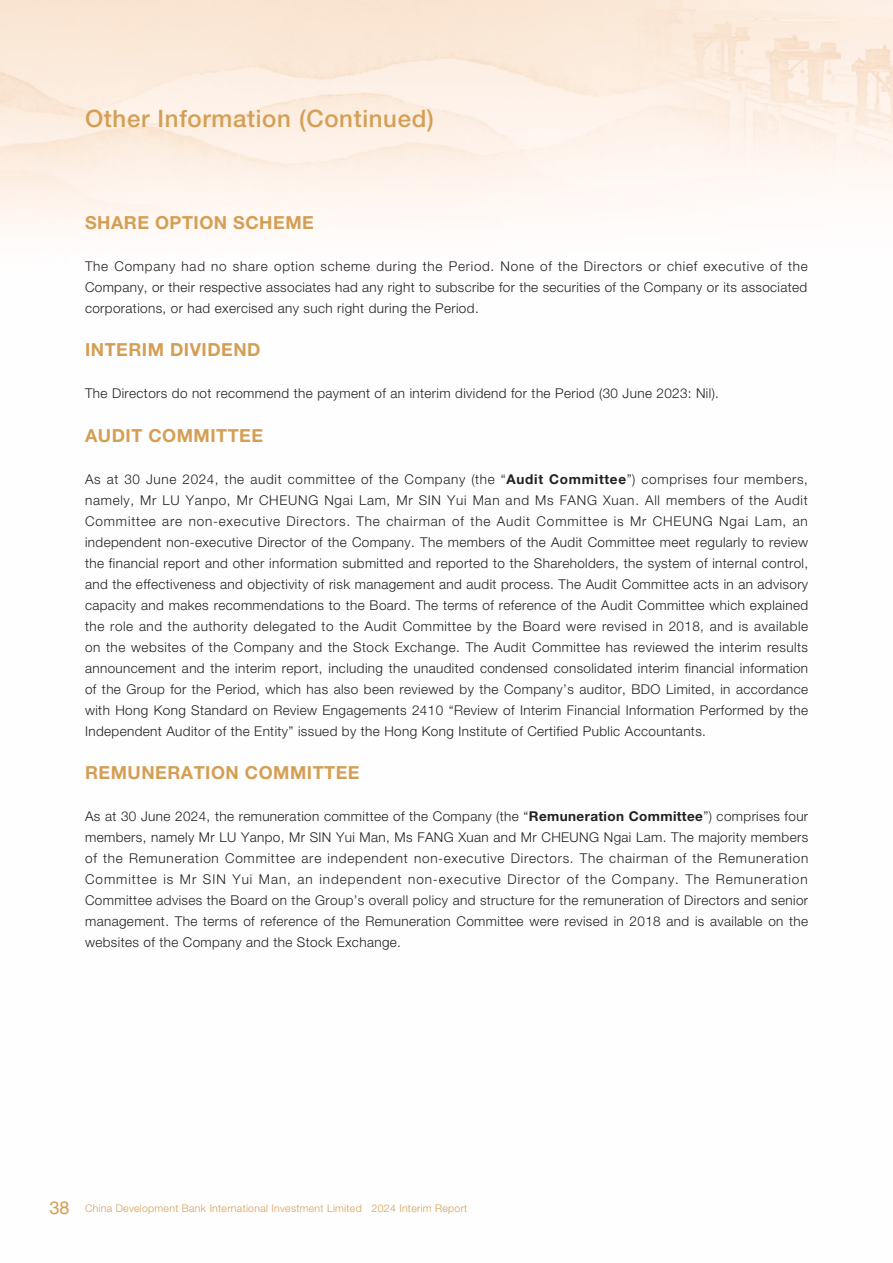
<style>
.page{position:relative;width:893px;height:1263px;background:#fff}
.page>*{position:absolute;margin:0;border:0;box-sizing:border-box;transform-origin:0 0}
.t1{font:500 24px "Helvetica Neue LT Std";letter-spacing:.03em;color:#d49f54}
.t2{font:700 18px "Helvetica Neue LT Std";letter-spacing:.03em;color:#d49f54}
.t3{font:300 13.5px/21px "Helvetica Neue LT Std";letter-spacing:.03em;color:#231f20;text-align:justify}
.t4{font:300 10.5px "Helvetica Neue LT Std";letter-spacing:.03em;color:#d49f54}
.s1{font-weight:700}
.s2{font-family:"Helvetica LT Std";font-weight:400;font-size:18px}
</style>
<div class="page">
<img style="left:0;top:0;width:893px;height:229px">
<h1 class="t1" style="left:85px;top:104px;width:350px">Other Information (Continued)</h1>
<h2 class="t2" style="left:85px;top:211px;width:230px">SHARE OPTION SCHEME</h2>
<p class="t3" style="left:85px;top:255px;width:724px">The Company had no share option scheme during the Period. None of the Directors or chief executive of the Company, or their respective associates had any right to subscribe for the securities of the Company or its associated corporations, or had exercised any such right during the Period.</p>
<h2 class="t2" style="left:85px;top:339px;width:177px">INTERIM DIVIDEND</h2>
<p class="t3" style="left:85px;top:383px;width:635px">The Directors do not recommend the payment of an interim dividend for the Period (30 June 2023: Nil).</p>
<h2 class="t2" style="left:85px;top:424px;width:180px">AUDIT COMMITTEE</h2>
<p class="t3" style="left:85px;top:468px;width:725px">As at 30 June 2024, the audit committee of the Company (the “<span class="s1">Audit Committee</span>”) comprises four members, namely, Mr LU Yanpo, Mr CHEUNG Ngai Lam, Mr SIN Yui Man and Ms FANG Xuan. All members of the Audit Committee are non-executive Directors. The chairman of the Audit Committee is Mr CHEUNG Ngai Lam, an independent non-executive Director of the Company. The members of the Audit Committee meet regularly to review the financial report and other information submitted and reported to the Shareholders, the system of internal control, and the effectiveness and objectivity of risk management and audit process. The Audit Committee acts in an advisory capacity and makes recommendations to the Board. The terms of reference of the Audit Committee which explained the role and the authority delegated to the Audit Committee by the Board were revised in 2018, and is available on the websites of the Company and the Stock Exchange. The Audit Committee has reviewed the interim results announcement and the interim report, including the unaudited condensed consolidated interim financial information of the Group for the Period, which has also been reviewed by the Company’s auditor, BDO Limited, in accordance with Hong Kong Standard on Review Engagements 2410 “Review of Interim Financial Information Performed by the Independent Auditor of the Entity” issued by the Hong Kong Institute of Certified Public Accountants.</p>
<h2 class="t2" style="left:85px;top:762px;width:276px">REMUNERATION COMMITTEE</h2>
<p class="t3" style="left:85px;top:806px;width:725px">As at 30 June 2024, the remuneration committee of the Company (the “<span class="s1">Remuneration Committee</span>”) comprises four members, namely Mr LU Yanpo, Mr SIN Yui Man, Ms FANG Xuan and Mr CHEUNG Ngai Lam. The majority members of the Remuneration Committee are independent non-executive Directors. The chairman of the Remuneration Committee is Mr SIN Yui Man, an independent non-executive Director of the Company. The Remuneration Committee advises the Board on the Group’s overall policy and structure for the remuneration of Directors and senior management. The terms of reference of the Remuneration Committee were revised in 2018 and is available on the websites of the Company and the Stock Exchange.</p>
<p class="t4" style="left:50px;top:1202px;width:419px"><span class="s2">38</span> China Development Bank International Investment Limited 2024 Interim Report</p>
</div>
